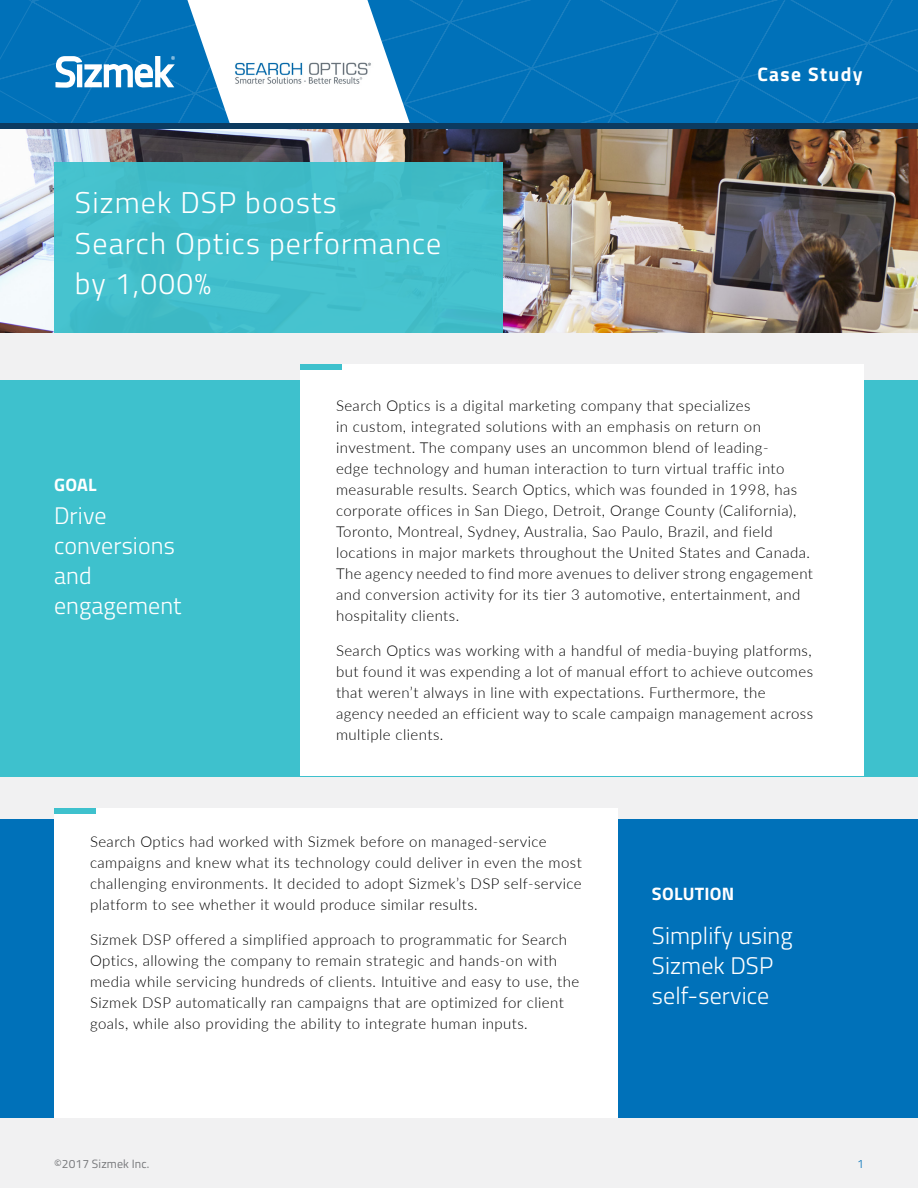
<style>
.page{position:relative;width:918px;height:1188px;background:#f1f1f2}
.page>*{position:absolute;margin:0;border:0;box-sizing:border-box;transform-origin:0 0}
.t1{font:300 30px/40.5px "Titillium";letter-spacing:.04em;color:#fff}
.t2{font:300 24px/30px "Titillium";letter-spacing:.005em;color:#fff}
.t3{font:700 19.5px "Titillium";letter-spacing:.07em;color:#fff}
.t4{font:700 18px "Titillium";letter-spacing:.015em;color:#fff}
.t5{font:300 15px/21px "Lato";letter-spacing:.03em;color:#000}
.t6{font:12px "Titillium";letter-spacing:.01em;color:#77787b}
.t7{font:300 12px "Titillium";color:#0071b9}
</style>
<div class="page">
<img style="left:0;top:129px;width:918px;height:204px">
<div style="left:54px;top:162px;width:448px;height:171px;background:#3ec1cd"></div>
<div style="left:0;top:0;width:918px;height:123px;background:#0071b9"></div>
<svg style="left:55px;top:56px;width:120px;height:32px"></svg>
<div style="left:0;top:380px;width:918px;height:396px;background:#3ec1cd"></div>
<div style="left:0;top:819px;width:918px;height:298px;background:#0071b9"></div>
<div style="left:300px;top:365px;width:564px;height:411px;background:#fff"></div>
<div style="left:54px;top:808px;width:564px;height:309px;background:#fff"></div>
<div style="left:300px;top:365px;width:42px;height:5px;background:#3ec1cd"></div>
<div style="left:54px;top:808px;width:42px;height:5px;background:#3ec1cd"></div>
<svg style="left:187px;top:0;width:224px;height:123px"></svg>
<img style="left:223px;top:51px;width:160px;height:44px">
<div style="left:0;top:123px;width:918px;height:6px;background:#0c3b60"></div>
<h1 class="t1" style="left:75px;top:181px;width:368px">Sizmek DSP boosts<br>Search Optics performance by 1,000%</h1>
<h3 class="t3" style="left:757px;top:59px;width:107px">Case Study</h3>
<p class="t4" style="left:54px;top:471px;width:44px">GOAL</p>
<h2 class="t2" style="left:54px;top:499px;width:129px">Drive conversions and engagement</h2>
<p class="t5" style="left:336px;top:395px;width:479px">Search Optics is a digital marketing company that specializes<br>in custom, integrated solutions with an emphasis on return on investment. The company uses an uncommon blend of leading-<br>edge technology and human interaction to turn virtual traffic into measurable results. Search Optics, which was founded in 1998, has corporate offices in San Diego, Detroit, Orange County (California), Toronto, Montreal, Sydney, Australia, Sao Paulo, Brazil, and field locations in major markets throughout the United States and Canada.<br>The agency needed to find more avenues to deliver strong engagement and conversion activity for its tier 3 automotive, entertainment, and hospitality clients.</p>
<p class="t5" style="left:336px;top:639px;width:479px">Search Optics was working with a handful of media-buying platforms, but found it was expending a lot of manual effort to achieve outcomes that weren’t always in line with expectations. Furthermore, the agency needed an efficient way to scale campaign management across multiple clients.</p>
<p class="t5" style="left:90px;top:831px;width:493px">Search Optics had worked with Sizmek before on managed-service campaigns and knew what its technology could deliver in even the most challenging environments. It decided to adopt Sizmek’s DSP self-service platform to see whether it would produce similar results.</p>
<p class="t5" style="left:90px;top:928px;width:491px">Sizmek DSP offered a simplified approach to programmatic for Search Optics, allowing the company to remain strategic and hands-on with media while servicing hundreds of clients. Intuitive and easy to use, the Sizmek DSP automatically ran campaigns that are optimized for client goals, while also providing the ability to integrate human inputs.</p>
<p class="t4" style="left:652px;top:880px;width:84px">SOLUTION</p>
<h2 class="t2" style="left:652px;top:920px;width:142px">Simplify using<br>Sizmek DSP self-service</h2>
<p class="t6" style="left:54px;top:1156px;width:97px">©2017 Sizmek Inc.</p>
<p class="t7" style="left:857px;top:1155px;width:8px">1</p>
</div>
